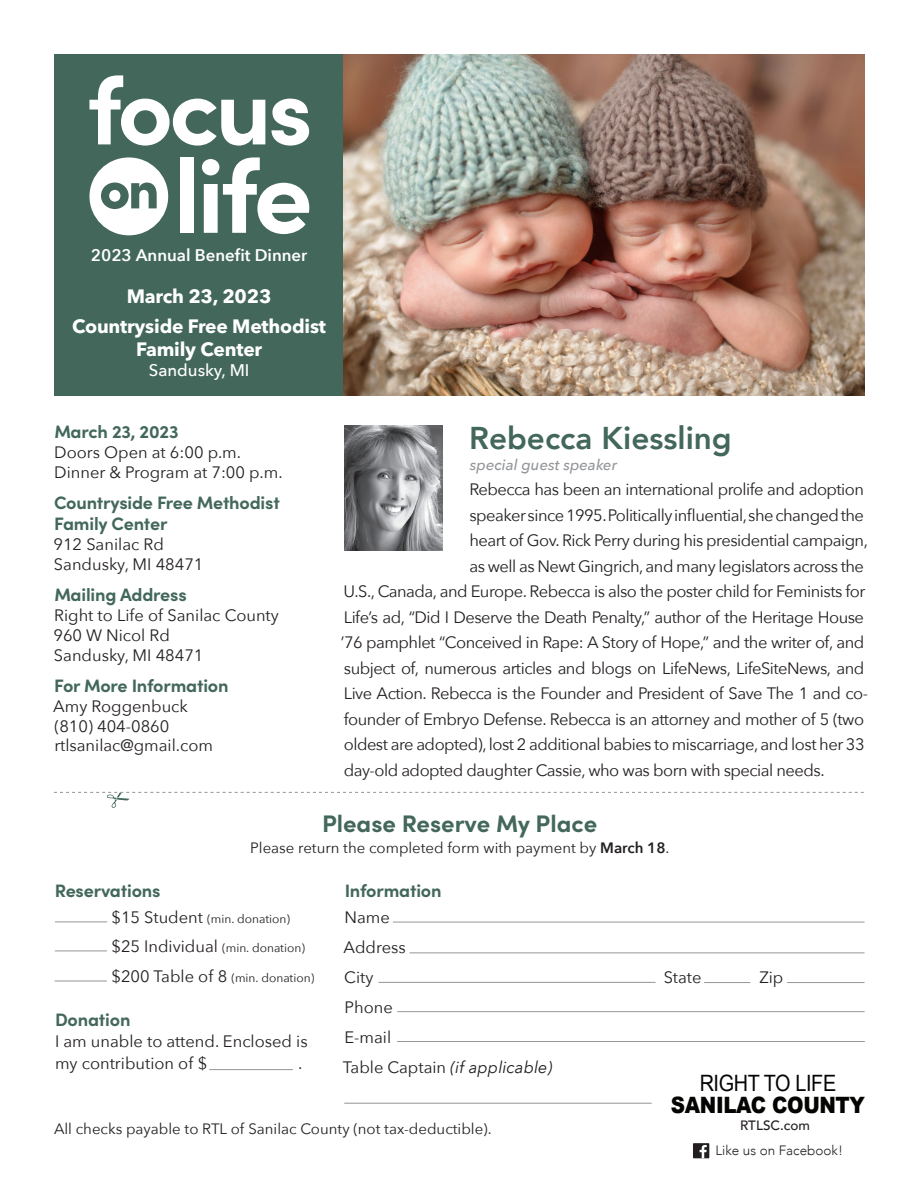
<style>
.page{position:relative;width:918px;height:1188px;background:#fff}
.page>*{position:absolute;margin:0;border:0;box-sizing:border-box;transform-origin:0 0}
.t1{font:800 31.5px "Avenir";color:#43685b}
.t2{font:700 24px "Sofia Pro";color:#43685b}
.t3{font:900 22.5px/21.5px "Arial";letter-spacing:-.02em;color:#040503;text-align:center;scale:.88 1}
.t4{font:700 19.2px/22.5px "Avenir Next LT Pro";letter-spacing:-.01em;color:#fff;text-align:center}
.t5{font:700 18px/21px "Sofia Pro";letter-spacing:-.01em;color:#43685b}
.t6{font:600 16.8px "Avenir Next";color:#fff}
.t7{font:500 16.8px "Avenir Next";color:#fff}
.t8{font:16.5px "Avenir Next";letter-spacing:-.03em;color:#231f20}
.t9{font:16.5px/22.5px "Avenir Next";color:#231f20}
.t10{font:italic 16.5px "Avenir Next";color:#231f20}
.t11{font:15px "Avenir Next";color:#231f20}
.t12{font:italic 500 15px "Avenir Next";color:#939598}
.t13{font:300 13.5px "Avenir";color:#231f20}
.t14{font:500 13.5px "Avenir";color:#231f20}
.t15{font:12px "Avenir Next";color:#231f20}
.s1{font-weight:600}
.s2{font-style:normal}
.s3{font-size:16.5px}
.s4{font-weight:400}
</style>
<div class="page">
<img style="left:344px;top:425px;width:98px;height:125px">
<svg style="left:54px;top:792px;width:810px;height:16px"></svg>
<hr style="left:55px;top:922px;width:52px;height:1px;background:#939598">
<hr style="left:55px;top:951px;width:52px;height:1px;background:#939598">
<hr style="left:393px;top:922px;width:472px;height:1px;background:#939598">
<hr style="left:410px;top:953px;width:455px;height:1px;background:#939598">
<hr style="left:378px;top:982px;width:278px;height:1px;background:#939598">
<hr style="left:704px;top:982px;width:46px;height:1px;background:#939598">
<hr style="left:787px;top:982px;width:78px;height:1px;background:#939598">
<hr style="left:397px;top:1011px;width:468px;height:1px;background:#939598">
<hr style="left:397px;top:1041px;width:468px;height:1px;background:#939598">
<hr style="left:344px;top:1103px;width:308px;height:1px;background:#939598">
<hr style="left:209px;top:1069px;width:84px;height:1px;background:#939598">
<hr style="left:55px;top:981px;width:52px;height:1px;background:#939598">
<div style="left:54px;top:54px;width:290px;height:342px;background:#43685b"></div>
<svg style="left:89px;top:75px;width:176px;height:71px"></svg>
<svg style="left:271px;top:99px;width:38px;height:47px"></svg>
<div style="left:180px;top:157px;width:14px;height:76px;background:#fff"></div>
<svg style="left:202px;top:157px;width:107px;height:77px"></svg>
<svg style="left:89px;top:157px;width:79px;height:78px"></svg>
<div style="left:109px;top:190px;width:11px;height:12px;background:#fff;border-radius:50%"></div>
<img style="left:344px;top:54px;width:521px;height:342px">
<div style="left:693px;top:1143px;width:16px;height:15px;background:#231f20"></div>
<svg style="left:700px;top:1145px;width:7px;height:13px"></svg>
<p class="t6" style="left:91px;top:241px;width:218px">2023 Annual Benefit Dinner</p>
<p class="t4" style="left:127px;top:285px;width:146px">March 23, 2023</p>
<p class="t4" style="left:72px;top:315px;width:255px">Countryside Free Methodist<br>Family Center</p>
<p class="t7" style="left:149px;top:356px;width:102px">Sandusky, MI</p>
<p class="t5" style="left:54px;top:420px;width:126px">March 23, 2023</p>
<p class="t9" style="left:54px;top:440px;width:188px">Doors Open at 6:00 p.m.</p>
<p class="t9" style="left:54px;top:460px;width:230px">Dinner &amp; Program at 7:00 p.m.</p>
<p class="t5" style="left:54px;top:491px;width:227px">Countryside Free Methodist<br>Family Center</p>
<p class="t9" style="left:54px;top:532px;width:112px">912 Sanilac Rd</p>
<p class="t9" style="left:54px;top:552px;width:151px">Sandusky, MI 48471</p>
<p class="t5" style="left:54px;top:583px;width:134px">Mailing Address</p>
<p class="t9" style="left:54px;top:603px;width:226px">Right to Life of Sanilac County</p>
<p class="t9" style="left:54px;top:623px;width:118px">960 W Nicol Rd</p>
<p class="t9" style="left:54px;top:643px;width:151px">Sandusky, MI 48471</p>
<p class="t5" style="left:54px;top:674px;width:176px">For More Information</p>
<p class="t9" style="left:53px;top:694px;width:136px">Amy Roggenbuck</p>
<p class="t9" style="left:54px;top:714px;width:117px">(810) 404-0860</p>
<p class="t9" style="left:54px;top:734px;width:160px">rtlsanilac@gmail.com</p>
<p class="t1" style="left:469px;top:413px;width:264px">Rebecca Kiessling</p>
<p class="t12" style="left:470px;top:452px;width:149px">special guest speaker</p>
<p class="t8" style="left:469px;top:475px;width:396px">Rebecca has been an international prolife and adoption</p>
<p class="t8" style="left:469px;top:501px;width:396px">speaker since 1995. Politically influential, she changed the</p>
<p class="t8" style="left:469px;top:526px;width:400px">heart of Gov. Rick Perry during his presidential campaign,</p>
<p class="t8" style="left:469px;top:552px;width:396px">as well as Newt Gingrich, and many legislators across the</p>
<p class="t8" style="left:344px;top:577px;width:523px">U.S., Canada, and Europe. Rebecca is also the poster child for Feminists for</p>
<p class="t8" style="left:344px;top:603px;width:522px">Life’s ad, “Did I Deserve the Death Penalty,” author of the Heritage House</p>
<p class="t8" style="left:341px;top:628px;width:525px">’76 pamphlet “Conceived in Rape: A Story of Hope,” and the writer of, and</p>
<p class="t8" style="left:344px;top:654px;width:522px">subject of, numerous articles and blogs on LifeNews, LifeSiteNews, and</p>
<p class="t8" style="left:344px;top:679px;width:526px">Live Action. Rebecca is the Founder and President of Save The 1 and co-</p>
<p class="t8" style="left:344px;top:705px;width:522px">founder of Embryo Defense. Rebecca is an attorney and mother of 5 (two</p>
<p class="t8" style="left:344px;top:730px;width:522px">oldest are adopted), lost 2 additional babies to miscarriage, and lost her 33</p>
<p class="t8" style="left:344px;top:756px;width:482px">day-old adopted daughter Cassie, who was born with special needs.</p>
<p class="t2" style="left:322px;top:805px;width:277px">Please Reserve My Place</p>
<p class="t11" style="left:250px;top:835px;width:421px">Please return the completed form with payment by <span class="s1">March 18</span>.</p>
<p class="t5" style="left:55px;top:879px;width:107px">Reservations</p>
<p class="t5" style="left:345px;top:879px;width:98px">Information</p>
<p class="t8" style="left:344px;top:903px;width:47px">Name</p>
<p class="t9" style="left:343px;top:935px;width:64px">Address</p>
<p class="t8" style="left:344px;top:963px;width:31px">City</p>
<p class="t8" style="left:664px;top:963px;width:39px">State</p>
<p class="t8" style="left:759px;top:963px;width:26px">Zip</p>
<p class="t8" style="left:344px;top:993px;width:50px">Phone</p>
<p class="t8" style="left:344px;top:1023px;width:48px">E-mail</p>
<p class="t10" style="left:343px;top:1053px;width:211px"><span class="s2">Table Captain</span> (if applicable)</p>
<p class="t15" style="left:111px;top:909px;width:180px"><span class="s3">$15 Student</span> (min. donation)</p>
<p class="t15" style="left:111px;top:938px;width:195px"><span class="s3">$25 Individual</span> (min. donation)</p>
<p class="t15" style="left:111px;top:967px;width:204px"><span class="s3">$200 Table of 8</span> (min. donation)</p>
<p class="t5" style="left:55px;top:1008px;width:77px">Donation</p>
<p class="t9" style="left:55px;top:1029px;width:254px">I am unable to attend. Enclosed is my contribution of $</p>
<p class="t8" style="left:298px;top:1050px;width:6px">.</p>
<p class="t3" style="left:671px;top:1072px;width:222px"><span class="s4">RIGHT TO LIFE<br></span>SANILAC COUNTY</p>
<p class="t14" style="left:740px;top:1114px;width:71px">RTLSC.com</p>
<p class="t11" style="left:54px;top:1116px;width:439px">All checks payable to RTL of Sanilac County (not tax-deductible).</p>
<p class="t13" style="left:715px;top:1143px;width:129px">Like us on Facebook!</p>
</div>
